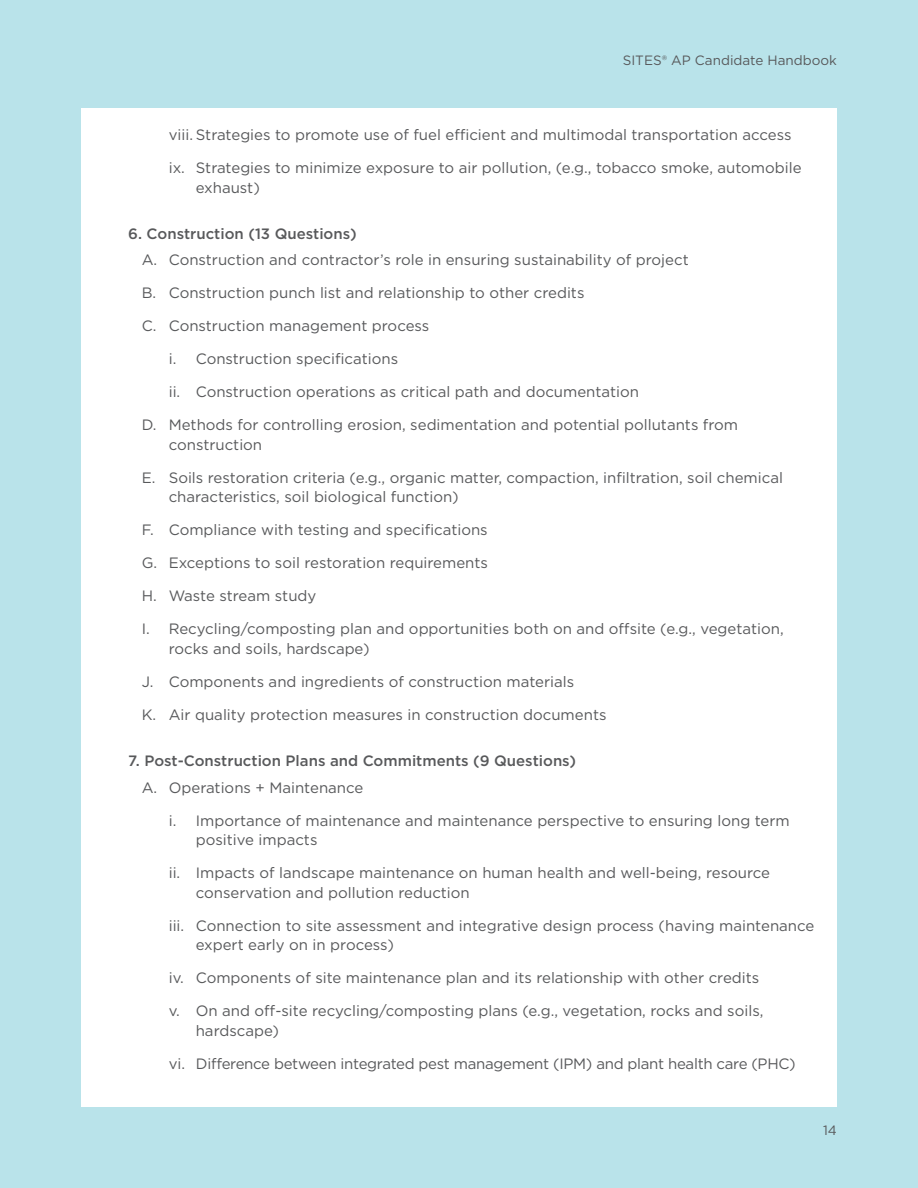
<style>
.page{position:relative;width:918px;height:1188px;background:#b9e3ea}
.page>*{position:absolute;margin:0;border:0;box-sizing:border-box;transform-origin:0 0}
.t1{font:15px/19.5px "Gotham";color:#58595b}
.t2{font:500 15px "Gotham";color:#58595b}
.t3{font:15px "Gotham";letter-spacing:-.02em;color:#58595b}
.t4{font:13.5px "Gotham";color:#58595b}
</style>
<div class="page">
<div style="left:81px;top:108px;width:756px;height:999px;background:#fff"></div>
<p class="t4" style="left:623px;top:51px;width:216px">SITES® AP Candidate Handbook</p>
<p class="t1" style="left:169px;top:125px;width:624px">viii. Strategies to promote use of fuel efficient and multimodal transportation access</p>
<p class="t1" style="left:196px;top:158px;width:607px;text-indent:-27px">ix. Strategies to minimize exposure to air pollution, (e.g., tobacco smoke, automobile exhaust)</p>
<p class="t2" style="left:128px;top:224px;width:230px">6. Construction (13 Questions)</p>
<p class="t1" style="left:142px;top:250px;width:548px">A. Construction and contractor’s role in ensuring sustainability of project</p>
<p class="t1" style="left:142px;top:283px;width:444px">B. Construction punch list and relationship to other credits</p>
<p class="t1" style="left:142px;top:316px;width:289px">C. Construction management process</p>
<p class="t1" style="left:169px;top:349px;width:231px">i. Construction specifications</p>
<p class="t1" style="left:169px;top:382px;width:472px">ii. Construction operations as critical path and documentation</p>
<p class="t1" style="left:169px;top:415px;width:571px;text-indent:-27px">D. Methods for controlling erosion, sedimentation and potential pollutants from construction</p>
<p class="t1" style="left:169px;top:468px;width:616px;text-indent:-27px">E. Soils restoration criteria (e.g., organic matter, compaction, infiltration, soil chemical characteristics, soil biological function)</p>
<p class="t1" style="left:142px;top:520px;width:348px">F. Compliance with testing and specifications</p>
<p class="t1" style="left:142px;top:553px;width:348px">G. Exceptions to soil restoration requirements</p>
<p class="t1" style="left:142px;top:579px;width:644px;line-height:33px">H. Waste stream study<br>I. Recycling/composting plan and opportunities both on and offsite (e.g., vegetation,</p>
<p class="t1" style="left:169px;top:639px;width:202px">rocks and soils, hardscape)</p>
<p class="t1" style="left:142px;top:672px;width:434px">J. Components and ingredients of construction materials</p>
<p class="t1" style="left:142px;top:705px;width:466px">K. Air quality protection measures in construction documents</p>
<p class="t2" style="left:128px;top:751px;width:449px">7. Post-Construction Plans and Commitments (9 Questions)</p>
<p class="t1" style="left:142px;top:777px;width:223px">A. Operations + Maintenance</p>
<p class="t1" style="left:196px;top:810px;width:596px;text-indent:-27px">i. Importance of maintenance and maintenance perspective to ensuring long term positive impacts</p>
<p class="t1" style="left:196px;top:863px;width:576px;text-indent:-27px">ii. Impacts of landscape maintenance on human health and well-being, resource conservation and pollution reduction</p>
<p class="t1" style="left:196px;top:915px;width:620px;text-indent:-27px">iii. Connection to site assessment and integrative design process (having maintenance expert early on in process)</p>
<p class="t1" style="left:169px;top:968px;width:592px">iv. Components of site maintenance plan and its relationship with other credits</p>
<p class="t1" style="left:196px;top:1001px;width:569px;text-indent:-27px">v. On and off-site recycling/composting plans (e.g., vegetation, rocks and soils, hardscape)</p>
<p class="t3" style="left:169px;top:1054px;width:629px">vi. Difference between integrated pest management (IPM) and plant health care (PHC)</p>
<p class="t4" style="left:823px;top:1121px;width:15px">14</p>
</div>
